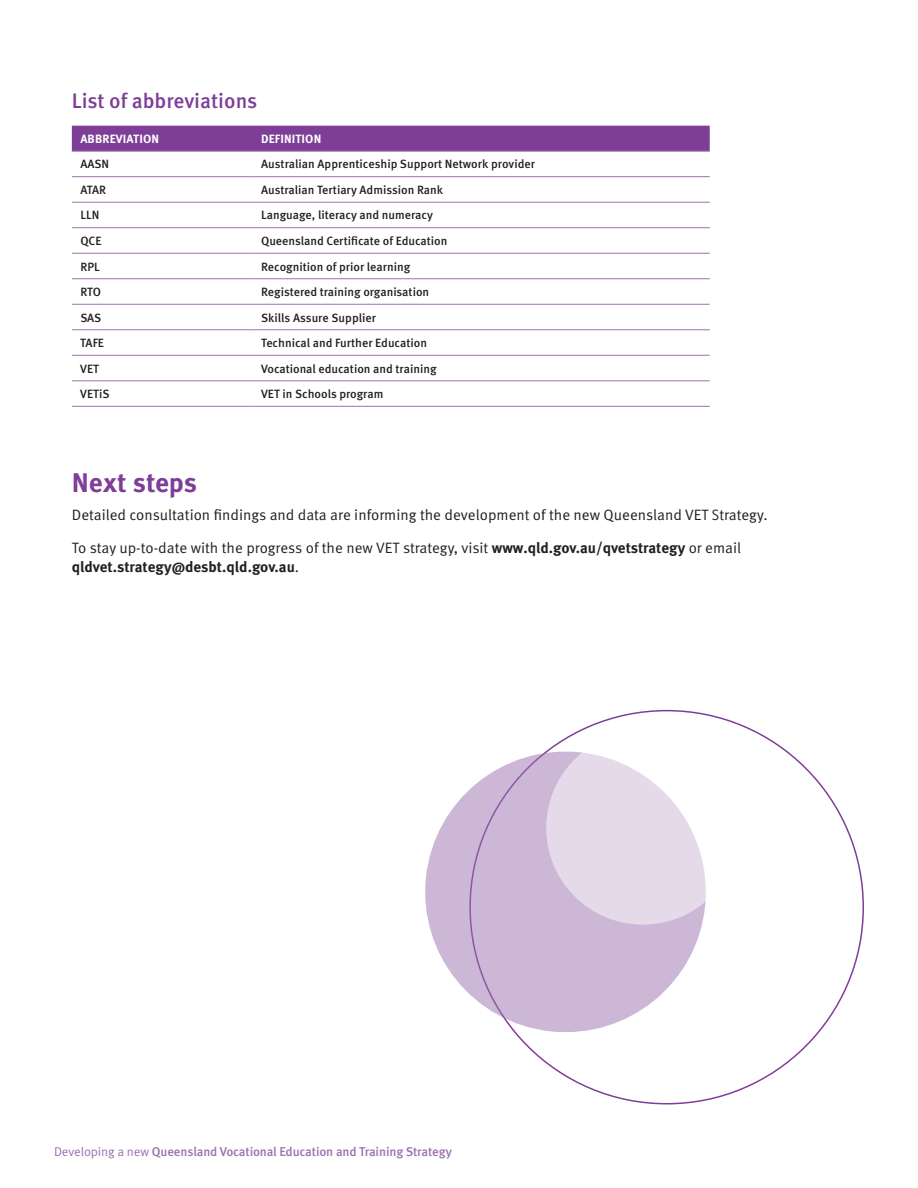
<style>
.page{position:relative;width:918px;height:1188px;background:#fff}
.page>*{position:absolute;margin:0;border:0;box-sizing:border-box;transform-origin:0 0}
.Heading_1{font:700 27px "Meta Pro";color:#7e3e98}
.t1{font:500 21px "Meta Pro";letter-spacing:-.005em;color:#7e3e98}
.Body{font:15px/19.5px "Meta Pro Norm";letter-spacing:-.005em;color:#231f20}
.Body-2{font:15px "Meta Pro Norm";color:#211d1e}
.t2{font:500 12.75px "Meta Pro";letter-spacing:-.01em;color:#9b70b0}
.table_body_copy{font:500 12px "Meta Pro";color:#231f20}
.table_heading_1{font:700 12px "Meta Pro";letter-spacing:.01em;color:#fff}
.s1{font-family:"Meta Pro Cond Norm"}
.s2{font-family:"Meta Pro";font-weight:700}
.s3{font-family:"Meta Pro Norm";font-weight:400}
</style>
<div class="page">
<div style="left:72px;top:126px;width:638px;height:25px;background:#7e3e98"></div>
<svg style="left:72px;top:177px;width:638px;height:229px"></svg>
<hr style="left:72px;top:151px;width:181px;height:1px;background:#9b70b0">
<hr style="left:253px;top:151px;width:457px;height:1px;background:#9b70b0">
<hr style="left:72px;top:176px;width:181px;height:1px;background:#9b70b0">
<hr style="left:253px;top:176px;width:457px;height:1px;background:#9b70b0">
<hr style="left:72px;top:202px;width:181px;height:1px;background:#9b70b0">
<hr style="left:253px;top:202px;width:457px;height:1px;background:#9b70b0">
<hr style="left:72px;top:227px;width:181px;height:1px;background:#9b70b0">
<hr style="left:253px;top:227px;width:457px;height:1px;background:#9b70b0">
<hr style="left:72px;top:253px;width:181px;height:1px;background:#9b70b0">
<hr style="left:253px;top:253px;width:457px;height:1px;background:#9b70b0">
<hr style="left:72px;top:278px;width:181px;height:1px;background:#9b70b0">
<hr style="left:253px;top:278px;width:457px;height:1px;background:#9b70b0">
<hr style="left:72px;top:304px;width:181px;height:1px;background:#9b70b0">
<hr style="left:253px;top:304px;width:457px;height:1px;background:#9b70b0">
<hr style="left:72px;top:330px;width:181px;height:1px;background:#9b70b0">
<hr style="left:253px;top:330px;width:457px;height:1px;background:#9b70b0">
<hr style="left:72px;top:355px;width:181px;height:1px;background:#9b70b0">
<hr style="left:253px;top:355px;width:457px;height:1px;background:#9b70b0">
<hr style="left:72px;top:381px;width:181px;height:1px;background:#9b70b0">
<hr style="left:253px;top:381px;width:457px;height:1px;background:#9b70b0">
<hr style="left:72px;top:406px;width:181px;height:1px;background:#9b70b0">
<hr style="left:253px;top:406px;width:457px;height:1px;background:#9b70b0">
<svg style="left:425px;top:744px;width:281px;height:296px;fill:#cdb7d7"></svg>
<svg style="left:546px;top:731px;width:194px;height:194px;fill:#e5daea"></svg>
<p class="t1" style="left:72px;top:84px;width:187px">List of abbreviations</p>
<p class="table_heading_1" style="left:80px;top:129px;width:80px">ABBREVIATION</p>
<p class="table_heading_1" style="left:261px;top:129px;width:62px">DEFINITION</p>
<p class="table_body_copy" style="left:80px;top:155px;width:30px">AASN</p>
<p class="table_body_copy" style="left:261px;top:155px;width:275px">Australian Apprenticeship Support Network provider</p>
<p class="table_body_copy" style="left:80px;top:181px;width:27px">ATAR</p>
<p class="table_body_copy" style="left:261px;top:181px;width:184px">Australian Tertiary Admission Rank</p>
<p class="table_body_copy" style="left:80px;top:206px;width:21px">LLN</p>
<p class="table_body_copy" style="left:261px;top:206px;width:173px">Language, literacy and numeracy</p>
<p class="table_body_copy" style="left:80px;top:232px;width:23px">QCE</p>
<p class="table_body_copy" style="left:261px;top:232px;width:188px">Queensland Certificate of Education</p>
<p class="table_body_copy" style="left:80px;top:257px;width:21px">RPL</p>
<p class="table_body_copy" style="left:261px;top:257px;width:151px">Recognition of prior learning</p>
<p class="table_body_copy" style="left:80px;top:283px;width:22px">RTO</p>
<p class="table_body_copy" style="left:261px;top:283px;width:170px">Registered training organisation</p>
<p class="table_body_copy" style="left:80px;top:308px;width:23px">SAS</p>
<p class="table_body_copy" style="left:261px;top:308px;width:116px">Skills Assure Supplier</p>
<p class="table_body_copy" style="left:80px;top:334px;width:25px">TAFE</p>
<p class="table_body_copy" style="left:261px;top:334px;width:168px">Technical and Further Education</p>
<p class="table_body_copy" style="left:80px;top:359px;width:20px">VET</p>
<p class="table_body_copy" style="left:261px;top:359px;width:177px">Vocational education and training</p>
<p class="table_body_copy" style="left:80px;top:385px;width:31px">VETiS</p>
<p class="table_body_copy" style="left:261px;top:385px;width:124px">VET in Schools program</p>
<p class="Heading_1" style="left:72px;top:462px;width:127px">Next steps</p>
<p class="Body-2" style="left:72px;top:504px;width:697px">Detailed consultation findings and data are informing the development of the new Queensland VET <span class="s1">S</span>trategy.</p>
<p class="Body" style="left:72px;top:537px;width:671px">To stay up-to-date with the progress of the new VET strategy, visit <span class="s2">www.qld.gov.au/qvetstrategy</span> or email <span class="s2">qldvet.strategy@desbt.qld.gov.au</span>.</p>
<p class="t2" style="left:54px;top:1141px;width:399px"><span class="s3">Developing a new</span> Queensland Vocational Education and Training Strategy</p>
</div>
